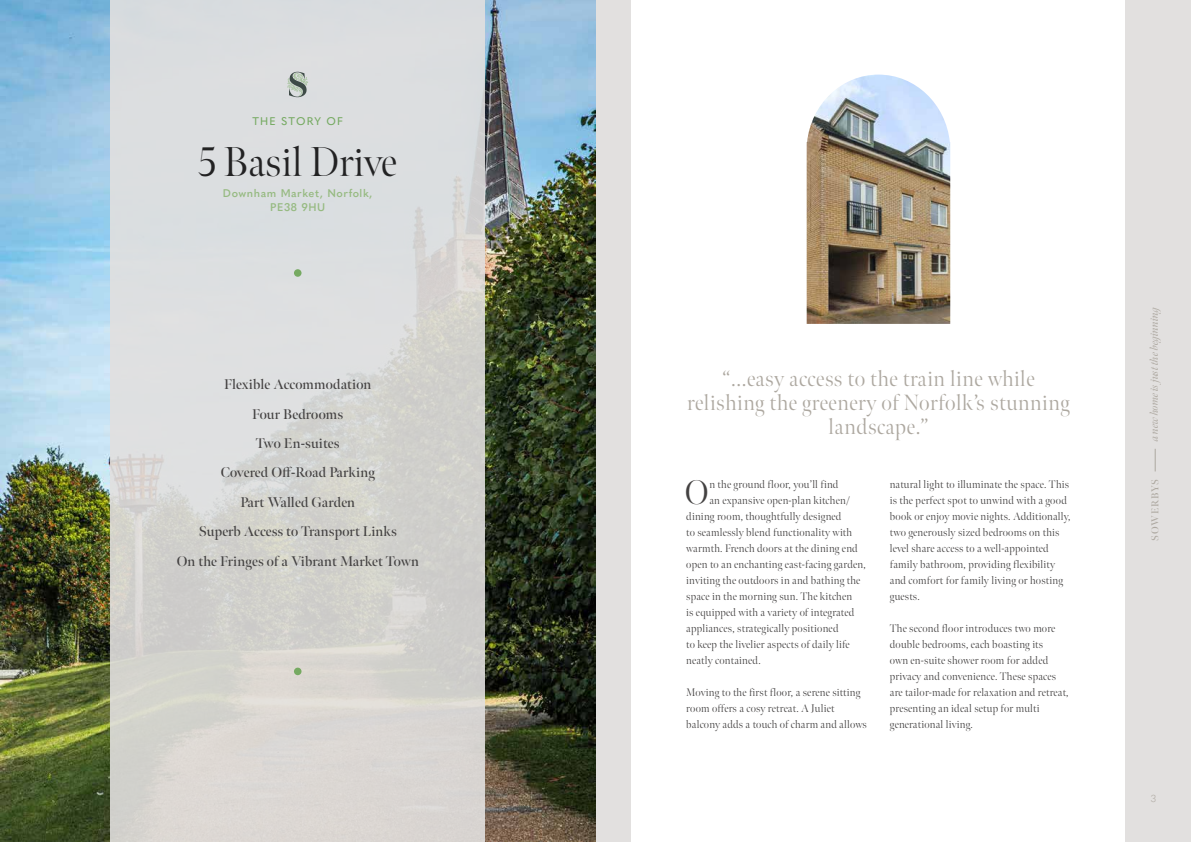
<style>
.page{position:relative;width:1191px;height:842px;background:#fff}
.page>*{position:absolute;margin:0;border:0;box-sizing:border-box;transform-origin:0 0}
.t1{font:300 41.5px "Meno Banner";letter-spacing:-.005em;color:#222223}
.t2{font:300 34px "Meno Banner";color:#434141}
.t3{font:300 22px/24px "Meno Banner";letter-spacing:.025em;color:#ada8a0;text-align:center}
.t4{font:600 14px/29.3px "Meno Banner";letter-spacing:.01em;color:#434141;text-align:center}
.t5{font:300 11px/16px "Meno Banner";letter-spacing:.02em;color:#434141}
.t6{font:600 11px/14px "Quasimoda";letter-spacing:.05em;color:#96ba81;text-align:center}
.t7{font:italic 11px "Meno Banner";letter-spacing:-.01em;color:#ada8a0}
.t8{font:500 11px "Quasimoda";letter-spacing:.1em;color:#76aa62}
.t9{font:600 10px "Meno Banner";letter-spacing:.08em;color:#ada8a0}
.t10{font:300 10px "Quasimoda";color:#ada8a0}
</style>
<div class="page">
<div style="left:595px;top:0;width:596px;height:842px;background:#e2e0df"></div>
<svg style="left:1155px;top:449px;width:1px;height:22px"></svg>
<img style="left:0;top:0;width:595px;height:842px">
<div style="left:111px;top:0;width:374px;height:842px;background:linear-gradient(to bottom,#dbdfe2,#d5d2cc)"></div>
<div style="left:294px;top:269px;width:7px;height:8px;background:#76aa62;border-radius:50%"></div>
<div style="left:294px;top:668px;width:7px;height:7px;background:#76aa62;border-radius:50%"></div>
<svg style="left:287px;top:72px;width:21px;height:25px"></svg>
<div style="left:631px;top:0;width:494px;height:842px;background:#fff"></div>
<img style="left:806px;top:75px;width:144px;height:249px">
<p class="t8" style="left:252px;top:113px;width:92px">THE STORY OF</p>
<h1 class="t1" style="left:199px;top:137px;width:199px">5 Basil Drive</h1>
<p class="t6" style="left:223px;top:186px;width:151px">Downham Market, Norfolk,<br>PE38 9HU</p>
<p class="t4" style="left:177px;top:370px;width:244px">Flexible Accommodation<br>Four Bedrooms<br>Two En-suites<br>Covered Off-Road Parking<br>Part Walled Garden<br>Superb Access to Transport Links<br>On the Fringes of a Vibrant Market Town</p>
<h3 class="t3" style="left:687px;top:367px;width:384px">“...easy access to the train line while relishing the greenery of Norfolk’s stunning landscape.”</h3>
<h2 class="t2" style="left:685px;top:472px;width:25px">O</h2>
<p class="t5" style="left:709px;top:477px;width:131px">n the ground floor, you’ll find</p>
<p class="t5" style="left:709px;top:493px;width:142px">an expansive open-plan kitchen/</p>
<p class="t5" style="left:686px;top:509px;width:157px">dining room, thoughtfully designed</p>
<p class="t5" style="left:686px;top:525px;width:167px">to seamlessly blend functionality with</p>
<p class="t5" style="left:686px;top:541px;width:173px">warmth. French doors at the dining end</p>
<p class="t5" style="left:686px;top:557px;width:181px">open to an enchanting east-facing garden,</p>
<p class="t5" style="left:686px;top:573px;width:176px">inviting the outdoors in and bathing the</p>
<p class="t5" style="left:686px;top:589px;width:167px">space in the morning sun. The kitchen</p>
<p class="t5" style="left:686px;top:605px;width:169px">is equipped with a variety of integrated</p>
<p class="t5" style="left:686px;top:621px;width:154px">appliances, strategically positioned</p>
<p class="t5" style="left:686px;top:637px;width:165px">to keep the livelier aspects of daily life</p>
<p class="t5" style="left:686px;top:653px;width:76px">neatly contained.</p>
<p class="t5" style="left:686px;top:685px;width:182px">Moving to the first floor, a serene sitting room offers a cosy retreat. A Juliet balcony adds a touch of charm and allows</p>
<p class="t5" style="left:889px;top:477px;width:182px">natural light to illuminate the space. This is the perfect spot to unwind with a good book or enjoy movie nights. Additionally, two generously sized bedrooms on this level share access to a well-appointed family bathroom, providing flexibility and comfort for family living or hosting guests.</p>
<p class="t5" style="left:889px;top:621px;width:180px">The second floor introduces two more double bedrooms, each boasting its<br>own en-suite shower room for added privacy and convenience. These spaces are tailor-made for relaxation and retreat, presenting an ideal setup for multi generational living.</p>
<p class="t7" style="left:1147px;top:441px;width:138px;rotate:-90deg">a new home is just the beginning</p>
<p class="t9" style="left:1149px;top:541px;width:63px;rotate:-90deg">SOWERBYS</p>
<p class="t10" style="left:1150px;top:791px;width:7px">3</p>
</div>
